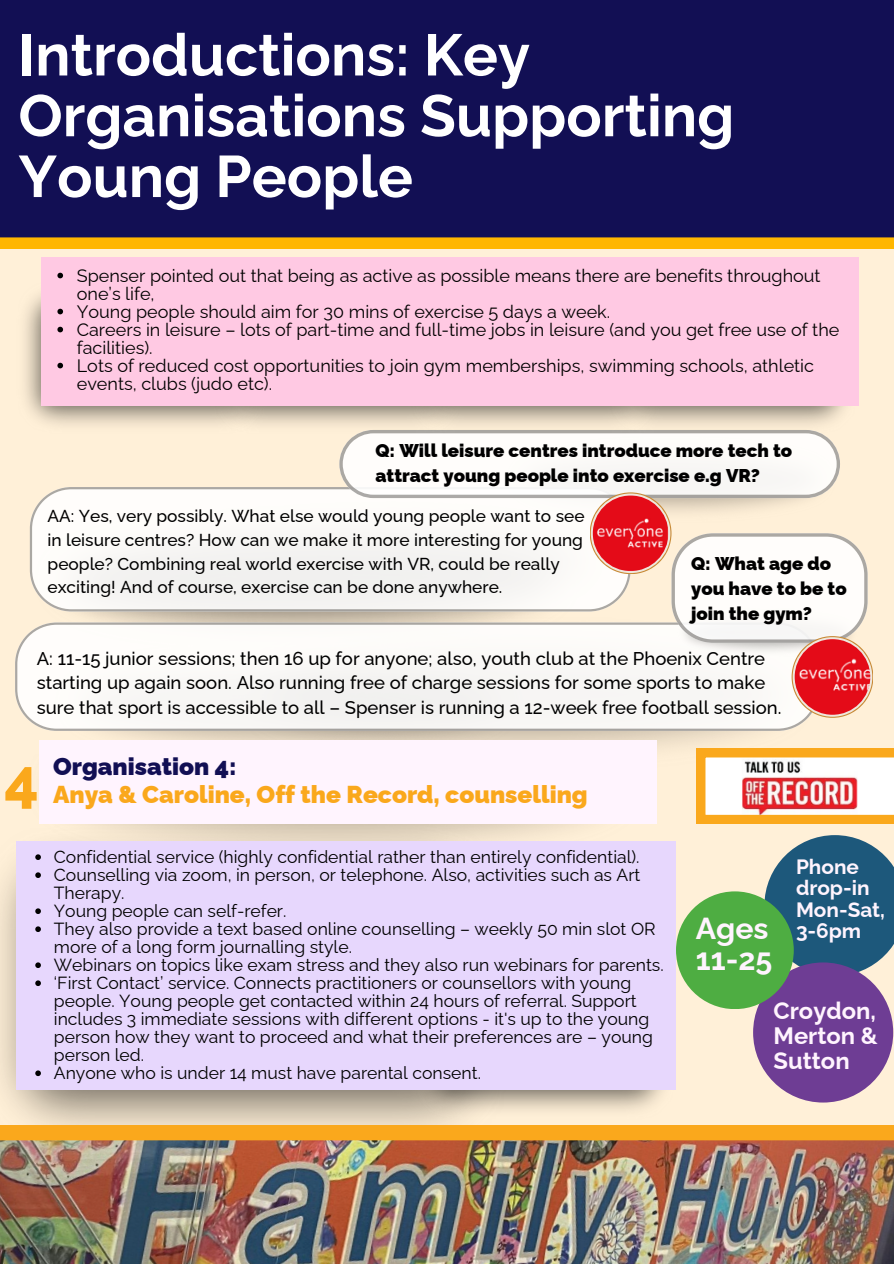
<style>
.page{position:relative;width:894px;height:1264px;background:#fff}
.page>*{position:absolute;margin:0;border:0;box-sizing:border-box;transform-origin:0 0}
.t1{font:800 59.7px "Raleway";color:#faa81c}
.t2{font:700 58.5px/60.8px "Raleway";color:#fff}
.t3{font:700 30.3px/31px "Raleway";color:#fff4fe}
.t4{font:900 24.45px "Raleway";color:#faa81c}
.t5{font:900 24.45px "Raleway";color:#120f54}
.t6{font:700 23.7px/24.8px "Raleway";color:#fff4fe;text-align:justify}
.t7{font:700 20.7px/21.3px "Raleway";color:#fff4fe}
.t8{font:500 18.45px/24.8px "Raleway";color:#000}
.t9{font:900 18.45px/24.8px "Raleway";color:#000}
.t10{font:18px/18px "Raleway";color:#000}
.t11{font:17.55px/18px "Raleway";color:#000}
.t12{font:500 17.25px/23.7px "Raleway";color:#000}
</style>
<div class="page">
<div style="left:0;top:0;width:893px;height:1263px;background:#fff0d8"></div>
<div style="left:0;top:0;width:893px;height:249px;background:#120f54"></div>
<img style="left:39px;top:823px;width:608px;height:14px">
<img style="left:509px;top:1089px;width:166px;height:22px">
<img style="left:0;top:825px;width:509px;height:300px">
<div style="left:17px;top:840px;width:658px;height:249px;background:#e7d7fd"></div>
<img style="left:523px;top:731px;width:228px;height:40px">
<img style="left:652px;top:498px;width:156px;height:24px">
<div style="left:30px;top:487px;width:600px;height:124px;background:#f9f7f5"></div>
<svg style="left:339px;top:433px;width:500px;height:65px;background:#f7f5f2"></svg>
<svg style="left:589px;top:492px;width:82px;height:82px"></svg>
<svg style="left:590px;top:493px;width:80px;height:80px"></svg>
<img style="left:592px;top:495px;width:76px;height:76px;border-radius:50%">
<div style="left:15px;top:622px;width:797px;height:108px;background:#f9f8f6"></div>
<img style="left:25px;top:294px;width:188px;height:131px">
<img style="left:213px;top:405px;width:196px;height:28px">
<img style="left:409px;top:405px;width:199px;height:28px">
<img style="left:608px;top:405px;width:249px;height:28px">
<div style="left:41px;top:257px;width:817px;height:148px;background:#ffc9e3"></div>
<div style="left:39px;top:740px;width:617px;height:83px;background:#fff4fe"></div>
<img style="left:677px;top:643px;width:181px;height:13px">
<svg style="left:671px;top:533px;width:196px;height:110px;background:#f7f4f1"></svg>
<svg style="left:791px;top:636px;width:82px;height:82px"></svg>
<svg style="left:792px;top:637px;width:80px;height:79px"></svg>
<img style="left:794px;top:639px;width:76px;height:75px;border-radius:50%">
<svg style="left:696px;top:748px;width:197px;height:75px;background:#f2bf9a"></svg>
<svg style="left:764px;top:835px;width:129px;height:141px;background:#3c6d87"></svg>
<div style="left:752px;top:962px;width:140px;height:140px;background:#6e3d94;border-radius:50%"></div>
<div style="left:675px;top:891px;width:118px;height:118px;background:#4ead42;border-radius:50%"></div>
<img style="left:0;top:1125px;width:893px;height:138px">
<svg style="left:35px;top:854px;width:6px;height:6px"></svg>
<svg style="left:35px;top:872px;width:6px;height:6px"></svg>
<svg style="left:35px;top:908px;width:6px;height:6px"></svg>
<svg style="left:35px;top:926px;width:6px;height:6px"></svg>
<svg style="left:35px;top:962px;width:6px;height:6px"></svg>
<svg style="left:35px;top:980px;width:6px;height:6px"></svg>
<svg style="left:35px;top:1070px;width:6px;height:6px"></svg>
<svg style="left:57px;top:273px;width:6px;height:5px"></svg>
<svg style="left:57px;top:309px;width:6px;height:5px"></svg>
<svg style="left:57px;top:327px;width:6px;height:5px"></svg>
<svg style="left:57px;top:363px;width:6px;height:5px"></svg>
<p class="t2" style="left:18px;top:24px;width:717px">Introductions: Key<br>Organisations Supporting<br>Young People</p>
<p class="t10" style="left:77px;top:266px;width:745px">Spenser pointed out that being as active as possible means there are benefits throughout one’s life,</p>
<p class="t10" style="left:77px;top:302px;width:534px">Young people should aim for 30 mins of exercise 5 days a week.</p>
<p class="t10" style="left:77px;top:320px;width:763px">Careers in leisure – lots of part-time and full-time jobs in leisure (and you get free use of the facilities).</p>
<p class="t10" style="left:77px;top:356px;width:738px">Lots of reduced cost opportunities to join gym memberships, swimming schools, athletic events, clubs (judo etc).</p>
<p class="t9" style="left:375px;top:438px;width:418px">Q: Will leisure centres introduce more tech to attract young people into exercise e.g VR?</p>
<p class="t12" style="left:48px;top:504px;width:538px">AA: Yes, very possibly. What else would young people want to see in leisure centres? How can we make it more interesting for young people? Combining real world exercise with VR, could be really exciting! And of course, exercise can be done anywhere.</p>
<p class="t9" style="left:691px;top:551px;width:157px">Q: What age do you have to be to join the gym?</p>
<p class="t8" style="left:37px;top:645px;width:746px">A: 11-15 junior sessions; then 16 up for anyone; also, youth club at the Phoenix Centre starting up again soon. Also running free of charge sessions for some sports to make sure that sport is accessible to all – Spenser is running a 12-week free football session.</p>
<p class="t5" style="left:53px;top:752px;width:185px">Organisation 4:</p>
<h4 class="t1" style="left:4px;top:745px;width:36px">4</h4>
<p class="t4" style="left:53px;top:780px;width:536px">Anya &amp; Caroline, Off the Record, counselling</p>
<p class="t11" style="left:54px;top:848px;width:587px">Confidential service (highly confidential rather than entirely confidential).</p>
<p class="t11" style="left:54px;top:866px;width:588px">Counselling via zoom, in person, or telephone. Also, activities such as Art<br>Therapy.</p>
<h5 class="t11" style="left:54px;top:902px;width:234px">Young people can self-refer.</h5>
<p class="t11" style="left:54px;top:920px;width:603px">They also provide a text based online counselling – weekly 50 min slot OR more of a long form journalling style.</p>
<p class="t11" style="left:54px;top:956px;width:611px">Webinars on topics like exam stress and they also run webinars for parents.</p>
<h3 class="t11" style="left:54px;top:974px;width:600px">‘First Contact’ service. Connects practitioners or counsellors with young people. Young people get contacted within 24 hours of referral. Support includes 3 immediate sessions with different options - it's up to the young person how they want to proceed and what their preferences are – young person led.</h3>
<p class="t11" style="left:54px;top:1064px;width:428px">Anyone who is under 14 must have parental consent.</p>
<h2 class="t3" style="left:695px;top:912px;width:78px">Ages<br>11-25</h2>
<p class="t7" style="left:795px;top:856px;width:90px">Phone drop-in<br>Mon-Sat,<br>3-6pm</p>
<h3 class="t6" style="left:773px;top:998px;width:106px">Croydon, Merton &amp; Sutton</h3>
</div>
